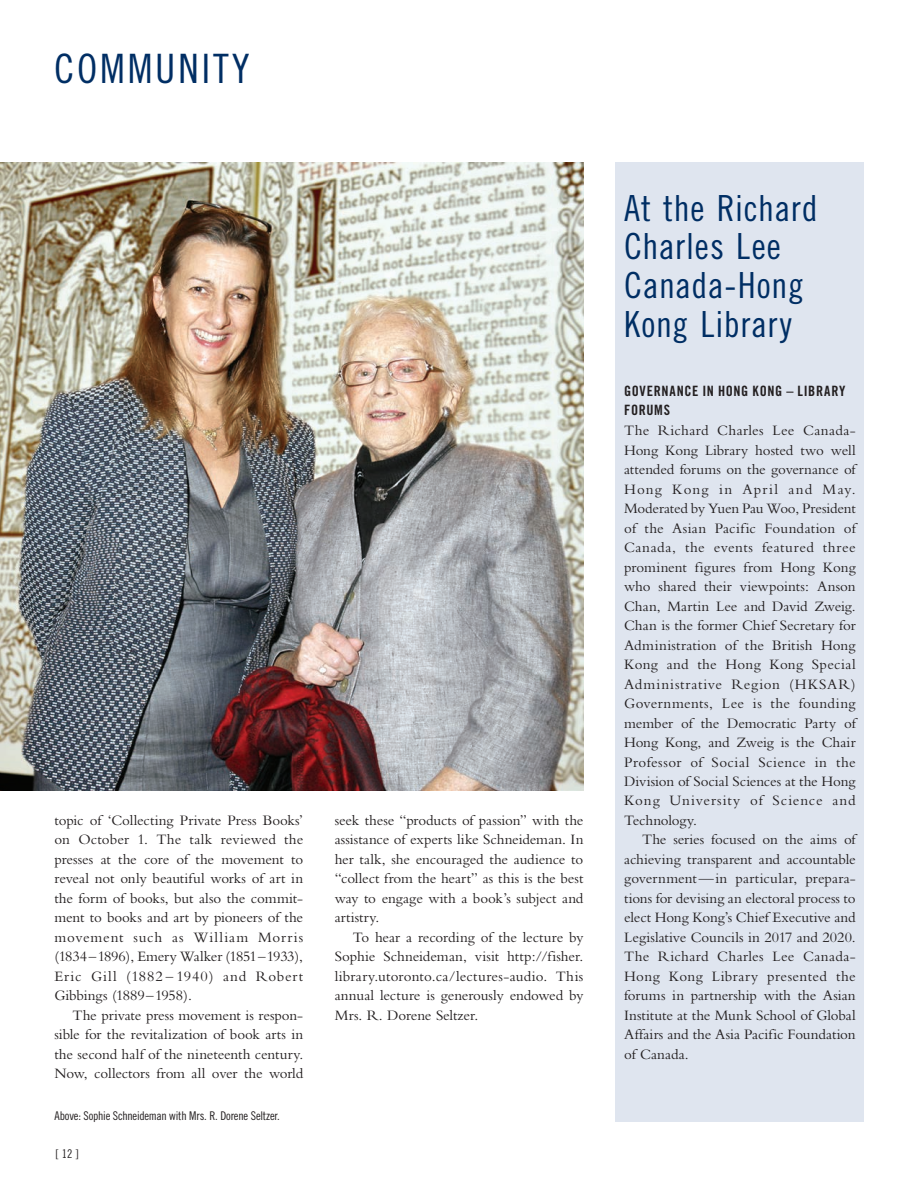
<style>
.page{position:relative;width:918px;height:1188px;background:#fff}
.page>*{position:absolute;margin:0;border:0;box-sizing:border-box;transform-origin:0 0}
.t1{font:40.5px "Trade Gothic LT Std Cn 18";letter-spacing:.07em;color:#002e64}
.t2{font:36px/39px "Trade Gothic LT Std Cn 18";letter-spacing:.02em;color:#002e64}
.t3{font:15px/19.5px "Bembo";letter-spacing:-.005em;color:#231f20;text-align:justify}
.t4{font:14.25px/19.5px "Trade Gothic LT Std Bd Cn 20";letter-spacing:.04em;color:#231f20}
.t5{font:12px "Trade Gothic LT Std Cn 18";letter-spacing:-.015em;color:#231f20}
</style>
<div class="page">
<div style="left:615px;top:162px;width:249px;height:960px;background:#dfe5ef"></div>
<img style="left:0;top:162px;width:584px;height:628px">
<h1 class="t1" style="left:54px;top:45px;width:197px">COMMUNITY</h1>
<p class="t3" style="left:54px;top:810px;width:250px">topic of ‘Collecting Private Press Books’ on October 1. The talk reviewed the presses at the core of the movement to reveal not only beautiful works of art in the form of books, but also the commit&shy;ment to books and art by pioneers of the movement such as William Morris (1834 –1896), Emery Walker (1851–1933), Eric Gill (1882 – 1940) and Robert Gibbings (1889–1958).</p>
<p class="t3" style="left:55px;top:1005px;width:250px;text-indent:18px">The private press movement is respon&shy;sible for the revitalization of book arts in the second half of the nineteenth century.<br>Now, collectors from all over the world</p>
<p class="t5" style="left:54px;top:1108px;width:227px">Above: Sophie Schneideman with Mrs. R. Dorene Seltzer.</p>
<p class="t5" style="left:56px;top:1147px;width:25px">[ 12 ]</p>
<p class="t3" style="left:335px;top:810px;width:250px">seek these “products of passion” with the assistance of experts like Schneideman. In her talk, she encouraged the audience to “collect from the heart” as this is the best way to engage with a book’s subject and artistry.</p>
<p class="t3" style="left:335px;top:927px;width:250px;text-indent:18px">To hear a recording of the lecture by Sophie Schneideman, visit http://fisher. library.utoronto.ca/lectures-audio. This annual lecture is generously endowed by Mrs. R. Dorene Seltzer.</p>
<h2 class="t2" style="left:624px;top:188px;width:195px">At the Richard<br>Charles Lee<br>Canada-Hong<br>Kong Library</h2>
<p class="t4" style="left:624px;top:381px;width:223px">GOVERNANCE IN HONG KONG – LIBRARY<br>FORUMS</p>
<p class="t3" style="left:624px;top:420px;width:233px">The Richard Charles Lee Canada-Hong Kong Library hosted two well attended forums on the governance of Hong Kong in April and May.<br>Moderated by Yuen Pau Woo, President of the Asian Pacific Foundation of Canada, the events featured three prominent figures from Hong Kong who shared their viewpoints: Anson Chan, Martin Lee and David Zweig.<br>Chan is the former Chief Secretary for Administration of the British Hong Kong and the Hong Kong Special Administrative Region (HKSAR)<br>Governments, Lee is the founding member of the Democratic Party of Hong Kong, and Zweig is the Chair Professor of Social Science in the Division of Social Sciences at the Hong Kong University of Science and Technology.</p>
<p class="t3" style="left:624px;top:830px;width:233px;text-indent:18px">The series focused on the aims of achieving transparent and accountable government—in particular, prepara&shy;tions for devising an electoral process to elect Hong Kong’s Chief Executive and Legislative Councils in 2017 and 2020.<br>The Richard Charles Lee Canada-Hong Kong Library presented the forums in partnership with the Asian Institute at the Munk School of Global Affairs and the Asia Pacific Foundation of Canada.</p>
</div>
